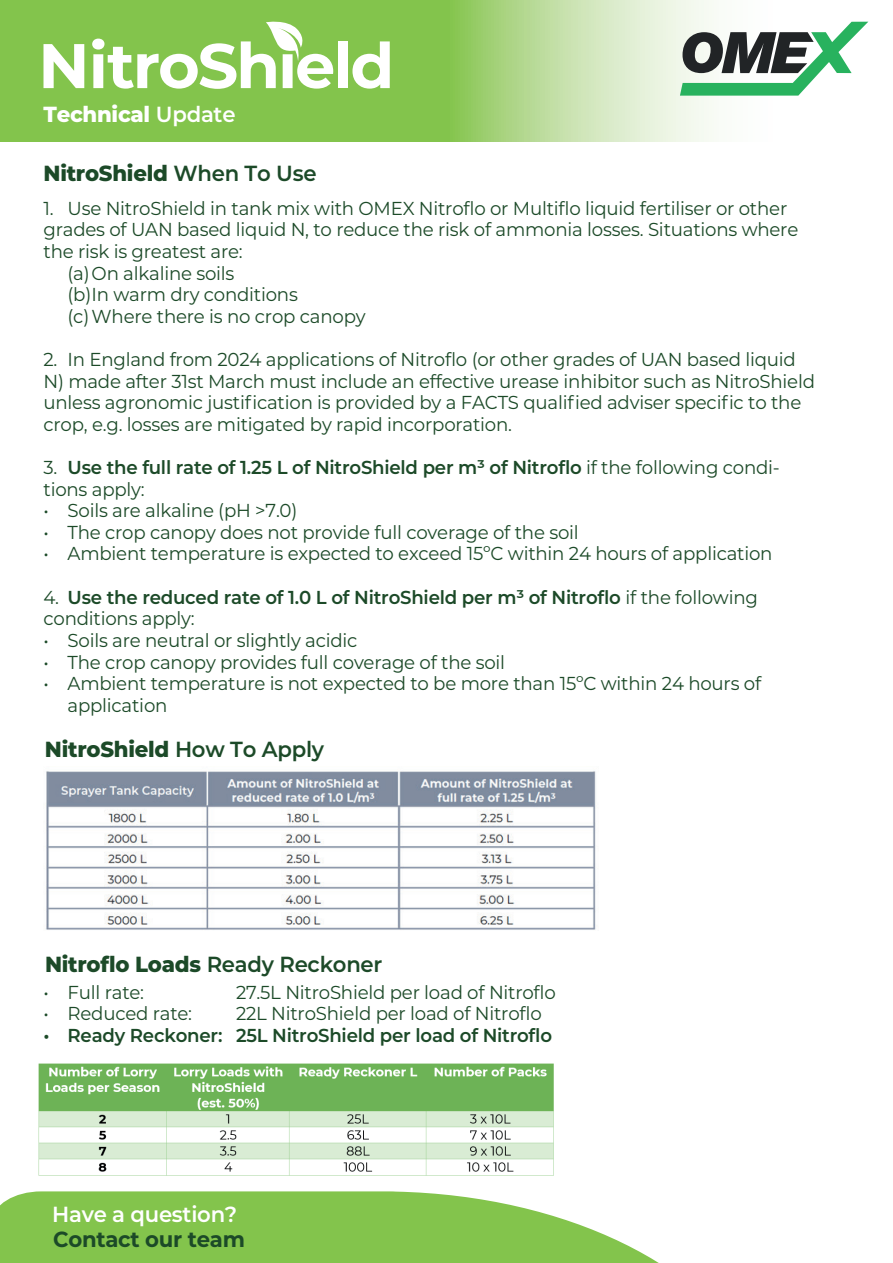
<style>
.page{position:relative;width:893px;height:1263px;background:#fff}
.page>*{position:absolute;margin:0;border:0;box-sizing:border-box;transform-origin:0 0}
.t1{font:700 62.85px "Montserrat";letter-spacing:-.03em;color:#fff}
.t2{font:800 21.9px "Montserrat";letter-spacing:-.01em;color:#1c4a28}
.t3{font:800 21.9px "Montserrat";letter-spacing:-.01em;color:#fff}
.t4{font:600 21.9px "Montserrat";letter-spacing:-.01em;color:#fff}
.t5{font:700 21.9px "Montserrat";letter-spacing:-.01em;color:#1c4a28}
.t6{font:18.75px/21.6px "Montserrat";letter-spacing:-.01em;color:#1c4a28}
.t7{font:600 18.75px/21.6px "Montserrat";letter-spacing:-.01em;color:#1c4a28}
.s1{font-weight:600}
.s2{font-weight:400}
</style>
<div class="page">
<svg style="left:1px;top:0;width:868px;height:142px;background:#a4d37c"></svg>
<svg style="left:680px;top:22px;width:188px;height:74px"></svg>
<svg style="left:266px;top:19px;width:40px;height:42px"></svg>
<img style="left:45px;top:771px;width:551px;height:159px">
<img style="left:38px;top:1063px;width:516px;height:113px">
<svg style="left:0;top:1191px;width:659px;height:72px;background:#94cc64"></svg>
<h1 class="t1" style="left:38px;top:20px;width:358px">NitroShield</h1>
<p class="t3" style="left:44px;top:98px;width:194px">Technical <span class="s1">Update</span></p>
<p class="t2" style="left:44px;top:157px;width:275px">NitroShield <span class="s1">When To Use</span></p>
<p class="t6" style="left:44px;top:197px;width:745px">1. Use NitroShield in tank mix with OMEX Nitroflo or Multiflo liquid fertiliser or other</p>
<p class="t6" style="left:44px;top:218px;width:756px">grades of UAN based liquid N, to reduce the risk of ammonia losses. Situations where</p>
<p class="t6" style="left:44px;top:240px;width:201px">the risk is greatest are:</p>
<p class="t6" style="left:68px;top:261px;width:168px">(a) On alkaline soils</p>
<p class="t6" style="left:68px;top:283px;width:232px">(b) In warm dry conditions</p>
<p class="t6" style="left:68px;top:305px;width:300px">(c) Where there is no crop canopy</p>
<p class="t6" style="left:44px;top:348px;width:773px">2. In England from 2024 applications of Nitroflo (or other grades of UAN based liquid N) made after 31st March must include an effective urease inhibitor such as NitroShield unless agronomic justification is provided by a FACTS qualified adviser specific to the crop, e.g. losses are mitigated by rapid incorporation.</p>
<p class="t7" style="left:44px;top:456px;width:738px"><span class="s2">3.</span> Use the full rate of 1.25 L of NitroShield per m³ of Nitroflo <span class="s2">if the following condi&shy;tions apply:</span></p>
<p class="t6" style="left:44px;top:499px;width:255px">• Soils are alkaline (pH &gt;7.0)</p>
<p class="t6" style="left:44px;top:521px;width:537px">• The crop canopy does not provide full coverage of the soil</p>
<p class="t6" style="left:44px;top:542px;width:730px">• Ambient temperature is expected to exceed 15ºC within 24 hours of application</p>
<p class="t7" style="left:44px;top:585px;width:716px"><span class="s2">4.</span> Use the reduced rate of 1.0 L of NitroShield per m³ of Nitroflo <span class="s2">if the following conditions apply:</span></p>
<p class="t6" style="left:44px;top:629px;width:315px">• Soils are neutral or slightly acidic</p>
<p class="t6" style="left:44px;top:650px;width:463px">• The crop canopy provides full coverage of the soil</p>
<p class="t6" style="left:68px;top:672px;width:695px;text-indent:-24px">• Ambient temperature is not expected to be more than 15ºC within 24 hours of application</p>
<p class="t2" style="left:45px;top:733px;width:281px">NitroShield <span class="s1">How To Apply</span></p>
<p class="t2" style="left:45px;top:948px;width:339px">Nitroflo Loads <span class="s1">Ready Reckoner</span></p>
<p class="t6" style="left:44px;top:981px;width:102px">• Full rate:</p>
<p class="t6" style="left:236px;top:981px;width:321px">27.5L NitroShield per load of Nitroflo</p>
<p class="t6" style="left:44px;top:1002px;width:150px">• Reduced rate:</p>
<p class="t6" style="left:236px;top:1002px;width:307px">22L NitroShield per load of Nitroflo</p>
<p class="t7" style="left:44px;top:1024px;width:510px">• Ready Reckoner: 25L NitroShield per load of Nitroflo</p>
<p class="t4" style="left:52px;top:1198px;width:187px">Have a question?</p>
<p class="t5" style="left:53px;top:1223px;width:193px">Contact our team</p>
</div>
